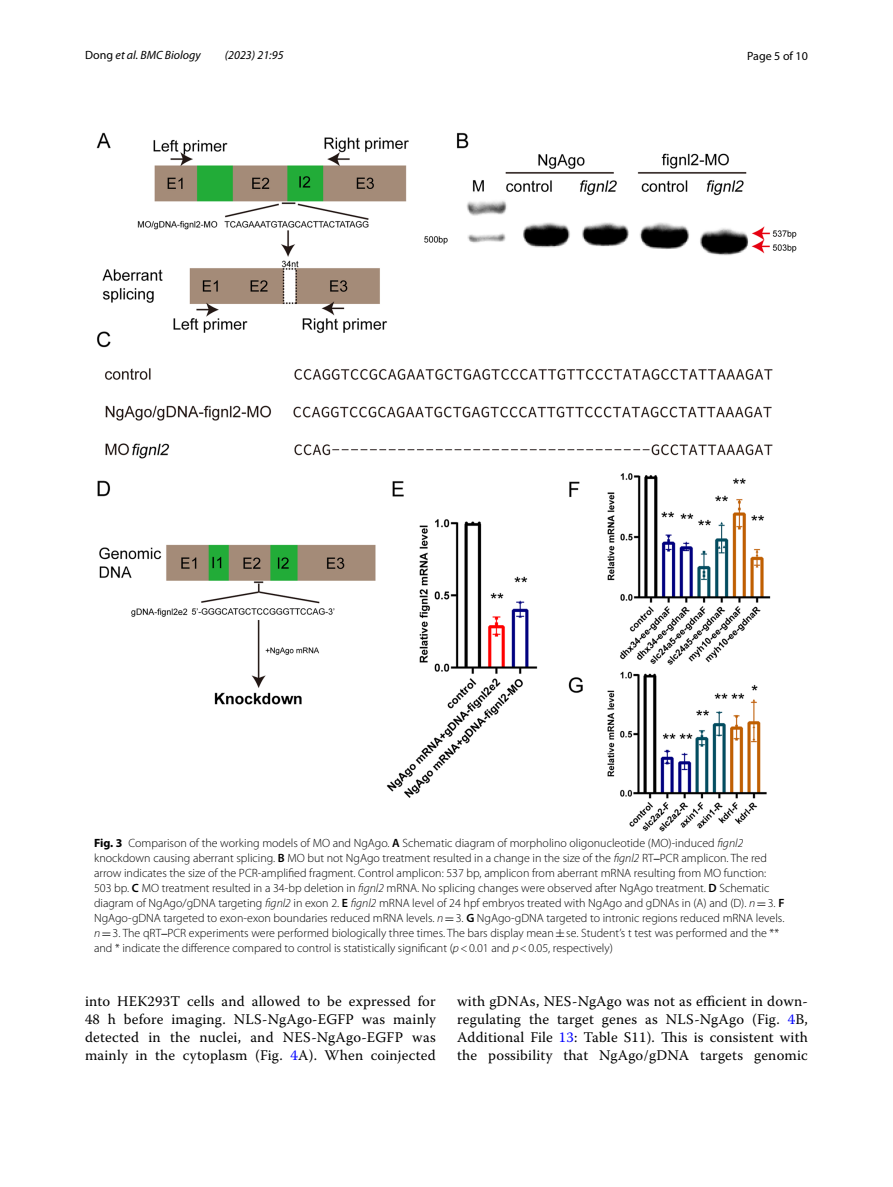
<style>
.page{position:relative;width:893px;height:1187px;background:#fff}
.page>*{position:absolute;margin:0;border:0;box-sizing:border-box;transform-origin:0 0}
.t1{font:14.7px/18px "Warnock Pro";letter-spacing:.015em;color:#000;text-align:justify}
.t2{font:300 12px/15px "Myriad Pro";color:#000}
.t3{font:italic 12px "Myriad Pro";color:#000}
.t4{font:12px "Myriad Pro";color:#000}
.s1{font-style:normal}
.s2{font-weight:700}
.s3{font-weight:600}
.s4{font-style:italic}
.s5{font-family:"STIX Math";font-weight:400}
.s6{font-family:"MTSY";font-weight:400}
.s7{color:#00f}
</style>
<div class="page">
<img style="left:96px;top:133px;width:701px;height:698px">
<p class="t3" style="left:85px;top:48px;width:117px"><span class="s1">Dong</span> et al. BMC Biology</p>
<p class="t3" style="left:225px;top:48px;width:60px">(2023) 21:95</p>
<p class="t4" style="left:747px;top:48px;width:62px">Page 5 of 10</p>
<p class="t2" style="left:94px;top:835px;width:692px"><span class="s2">Fig. 3</span> Comparison of the working models of MO and NgAgo. <span class="s3">A</span> Schematic diagram of morpholino oligonucleotide (MO)-induced <span class="s4">fignl2 </span>knockdown causing aberrant splicing. <span class="s3">B</span> MO but not NgAgo treatment resulted in a change in the size of the <span class="s4">fignl2</span> RT<span class="s5">‒</span>PCR amplicon. The red arrow indicates the size of the PCR-amplified fragment. Control amplicon: 537 bp, amplicon from aberrant mRNA resulting from MO function:<br>503 bp. <span class="s3">C</span> MO treatment resulted in a 34-bp deletion in <span class="s4">fignl2</span> mRNA. No splicing changes were observed after NgAgo treatment. <span class="s3">D</span> Schematic diagram of NgAgo/gDNA targeting <span class="s4">fignl2</span> in exon 2. <span class="s3">E</span> <span class="s4">fignl2</span> mRNA level of 24 hpf embryos treated with NgAgo and gDNAs in (A) and (D). <span class="s4">n</span><span class="s6">=</span>3. <span class="s3">F </span>NgAgo-gDNA targeted to exon-exon boundaries reduced mRNA levels. <span class="s4">n</span><span class="s6">=</span>3. <span class="s3">G</span> NgAgo-gDNA targeted to intronic regions reduced mRNA levels. <span class="s4">n</span><span class="s6">=</span>3. The qRT<span class="s5">‒</span>PCR experiments were performed biologically three times. The bars display mean<span class="s6">±</span>se. Student’s t test was performed and the ** and * indicate the difference compared to control is statistically significant (<span class="s4">p</span>&lt;0.01 and <span class="s4">p</span>&lt;0.05, respectively)</p>
<p class="t1" style="left:85px;top:991px;width:352px">into HEK293T cells and allowed to be expressed for 48 h before imaging. NLS-NgAgo-EGFP was mainly detected in the nuclei, and NES-NgAgo-EGFP was mainly in the cytoplasm (Fig. <span class="s7">4</span>A). When coinjected</p>
<p class="t1" style="left:457px;top:991px;width:352px">with gDNAs, NES-NgAgo was not as efficient in down&shy;regulating the target genes as NLS-NgAgo (Fig. <span class="s7">4</span>B, Additional File <span class="s7">13</span>: Table S11). This is consistent with the possibility that NgAgo/gDNA targets genomic</p>
</div>
